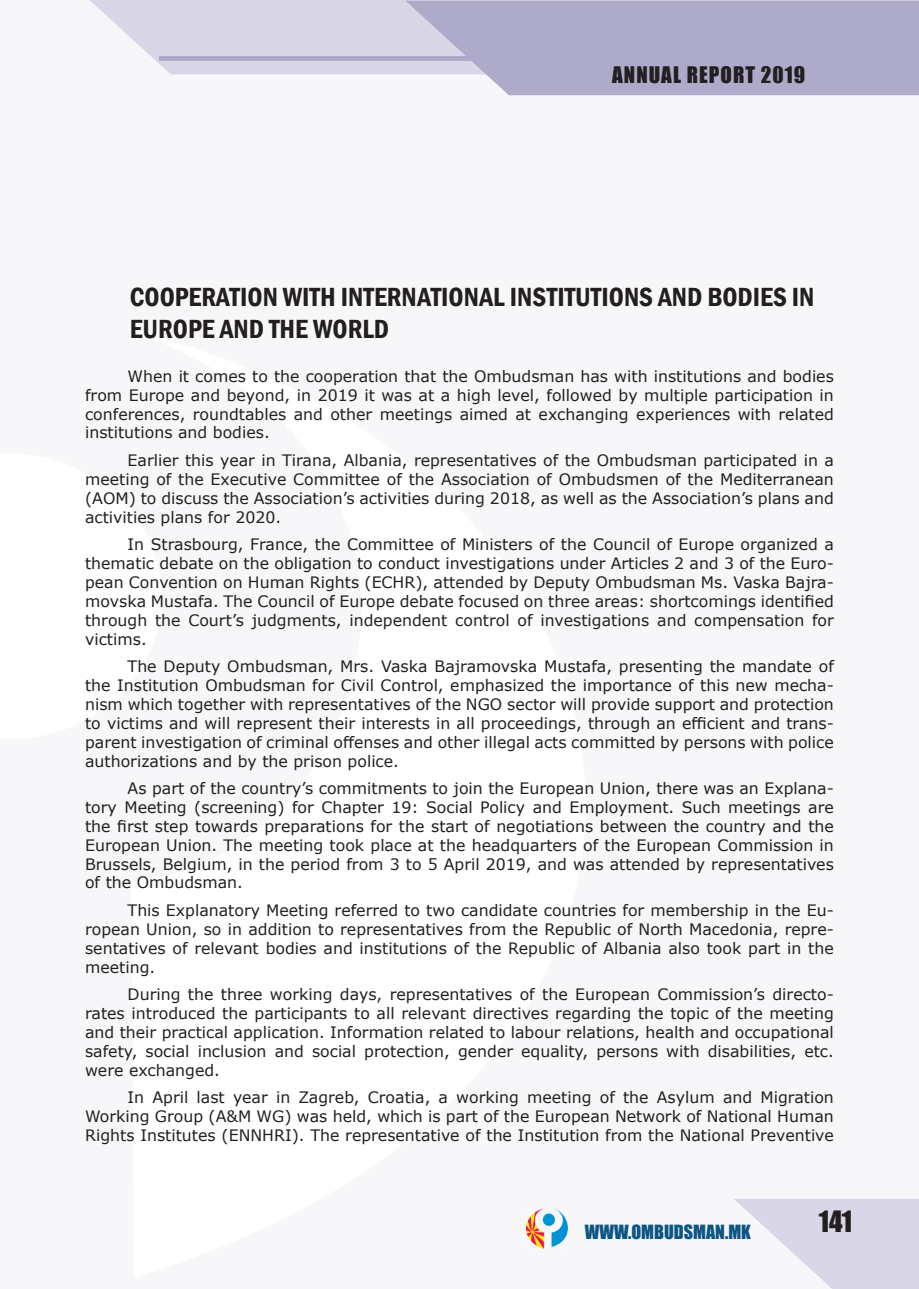
<style>
.page{position:relative;width:919px;height:1289px;background:#fff}
.page>*{position:absolute;margin:0;border:0;box-sizing:border-box;transform-origin:0 0}
.t1{font:600 condensed 27px/32.4px "Franklin Gothic";color:#231f20}
.t2{font:27px "Impact";color:#231f20}
.t3{font:21px "Impact";letter-spacing:.05em;color:#231f20}
.t4{font:18px "Impact";color:#0c5681}
.t5{font:15.75px/18.9px "Verdana";color:#231f20;text-align:justify}
</style>
<div class="page">
<svg style="left:734px;top:1198px;width:184px;height:90px"></svg>
<svg style="left:89px;top:0;width:829px;height:74px;fill:#d9d6e7"></svg>
<svg style="left:405px;top:1px;width:513px;height:94px;fill:#aeaaca"></svg>
<img style="left:526px;top:1208px;width:41px;height:40px">
<div style="left:159px;top:56px;width:638px;height:5px;background:#aeaaca"></div>
<h2 class="t3" style="left:612px;top:59px;width:195px">ANNUAL REPORT 2019</h2>
<h1 class="t1" style="left:130px;top:280px;width:686px">COOPERATION WITH INTERNATIONAL INSTITUTIONS AND BODIES IN<br>EUROPE AND THE WORLD</h1>
<p class="t5" style="left:85px;top:366px;width:750px;text-indent:43px">When it comes to the cooperation that the Ombudsman has with institutions and bodies from Europe and beyond, in 2019 it was at a high level, followed by multiple participation in conferences, roundtables and other meetings aimed at exchanging experiences with related institutions and bodies.</p>
<p class="t5" style="left:85px;top:450px;width:750px;text-indent:43px">Earlier this year in Tirana, Albania, representatives of the Ombudsman participated in a meeting of the Executive Committee of the Association of Ombudsmen of the Mediterranean (AOM) to discuss the Association’s activities during 2018, as well as the Association’s plans and activities plans for 2020.</p>
<p class="t5" style="left:85px;top:534px;width:750px;text-indent:43px">In Strasbourg, France, the Committee of Ministers of the Council of Europe organized a thematic debate on the obligation to conduct investigations under Articles 2 and 3 of the Euro&shy;pean Convention on Human Rights (ECHR), attended by Deputy Ombudsman Ms. Vaska Bajra&shy;movska Mustafa. The Council of Europe debate focused on three areas: shortcomings identified through the Court’s judgments, independent control of investigations and compensation for victims.</p>
<p class="t5" style="left:85px;top:656px;width:750px;text-indent:43px">The Deputy Ombudsman, Mrs. Vaska Bajramovska Mustafa, presenting the mandate of the Institution Ombudsman for Civil Control, emphasized the importance of this new mecha&shy;nism which together with representatives of the NGO sector will provide support and protection to victims and will represent their interests in all proceedings, through an efficient and trans&shy;parent investigation of criminal offenses and other illegal acts committed by persons with police authorizations and by the prison police.</p>
<p class="t5" style="left:85px;top:778px;width:750px;text-indent:43px">As part of the country’s commitments to join the European Union, there was an Explana&shy;tory Meeting (screening) for Chapter 19: Social Policy and Employment. Such meetings are the first step towards preparations for the start of negotiations between the country and the European Union. The meeting took place at the headquarters of the European Commission in Brussels, Belgium, in the period from 3 to 5 April 2019, and was attended by representatives of the Ombudsman.</p>
<p class="t5" style="left:85px;top:900px;width:750px;text-indent:43px">This Explanatory Meeting referred to two candidate countries for membership in the Eu&shy;ropean Union, so in addition to representatives from the Republic of North Macedonia, repre&shy;sentatives of relevant bodies and institutions of the Republic of Albania also took part in the meeting.</p>
<p class="t5" style="left:85px;top:984px;width:750px;text-indent:43px">During the three working days, representatives of the European Commission’s directo&shy;rates introduced the participants to all relevant directives regarding the topic of the meeting and their practical application. Information related to labour relations, health and occupational safety, social inclusion and social protection, gender equality, persons with disabilities, etc. were exchanged.</p>
<p class="t5" style="left:85px;top:1087px;width:750px;text-indent:43px">In April last year in Zagreb, Croatia, a working meeting of the Asylum and Migration Working Group (A&amp;M WG) was held, which is part of the European Network of National Human Rights Institutes (ENNHRI). The representative of the Institution from the National Preventive</p>
<p class="t4" style="left:584px;top:1217px;width:168px">WWW.OMBUDSMAN.MK</p>
<h1 class="t2" style="left:818px;top:1200px;width:35px">141</h1>
</div>
